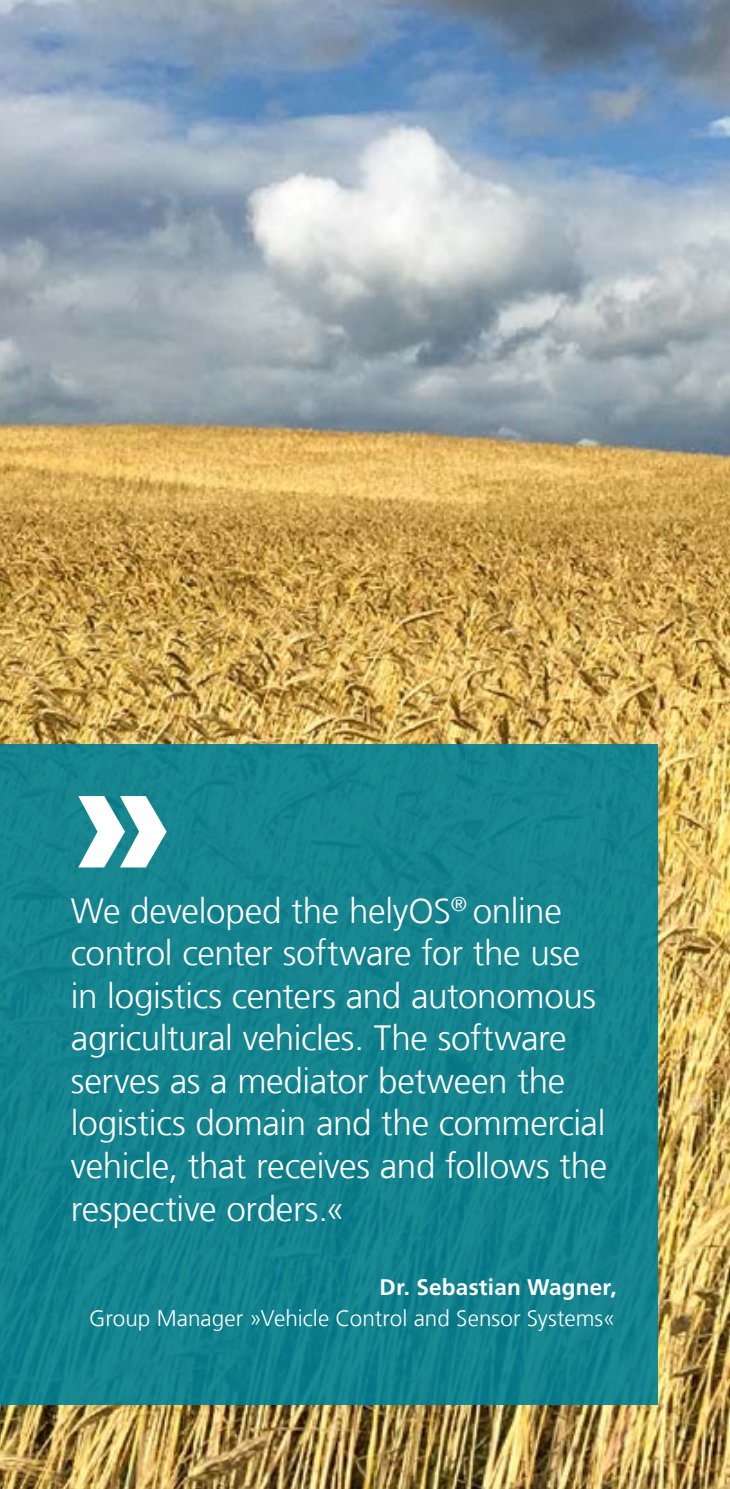
<style>
.page{position:relative;width:730px;height:1489px;background:#fff}
.page>*{position:absolute;margin:0;border:0;box-sizing:border-box;transform-origin:0 0}
.t1{font:900 175px "Frutiger LT Com";color:#fff}
.Zitat_14_17_weiss{font:300 35px/42.5px "Frutiger LT Com";letter-spacing:-.01em;color:#fff}
.Zitat_Autor_9_12_5_w{font:300 22.5px "Frutiger LT Com";color:#fff}
.Zitat_Autor_9_12_5_w-2{font:700 22.5px "Frutiger LT Com";letter-spacing:.01em;color:#fff}
</style>
<div class="page">
<img style="left:0;top:0;width:730px;height:1488px">
<div style="left:0;top:744px;width:658px;height:661px;background:#15848f"></div>
<p class="t1" style="left:68px;top:712px;width:108px">»</p>
<p class="Zitat_14_17_weiss" style="left:71px;top:889px;width:538px">We developed the helyOS<sup>®</sup> online control center software for the use in logistics centers and autonomous agricultural vehicles. The software serves as a mediator between the logistics domain and the commercial vehicle, that receives and follows the respective orders.«</p>
<p class="Zitat_Autor_9_12_5_w-2" style="left:380px;top:1273px;width:238px">Dr. Sebastian Wagner,</p>
<p class="Zitat_Autor_9_12_5_w" style="left:89px;top:1304px;width:528px">Group Manager »Vehicle Control and Sensor Systems«</p>
</div>
